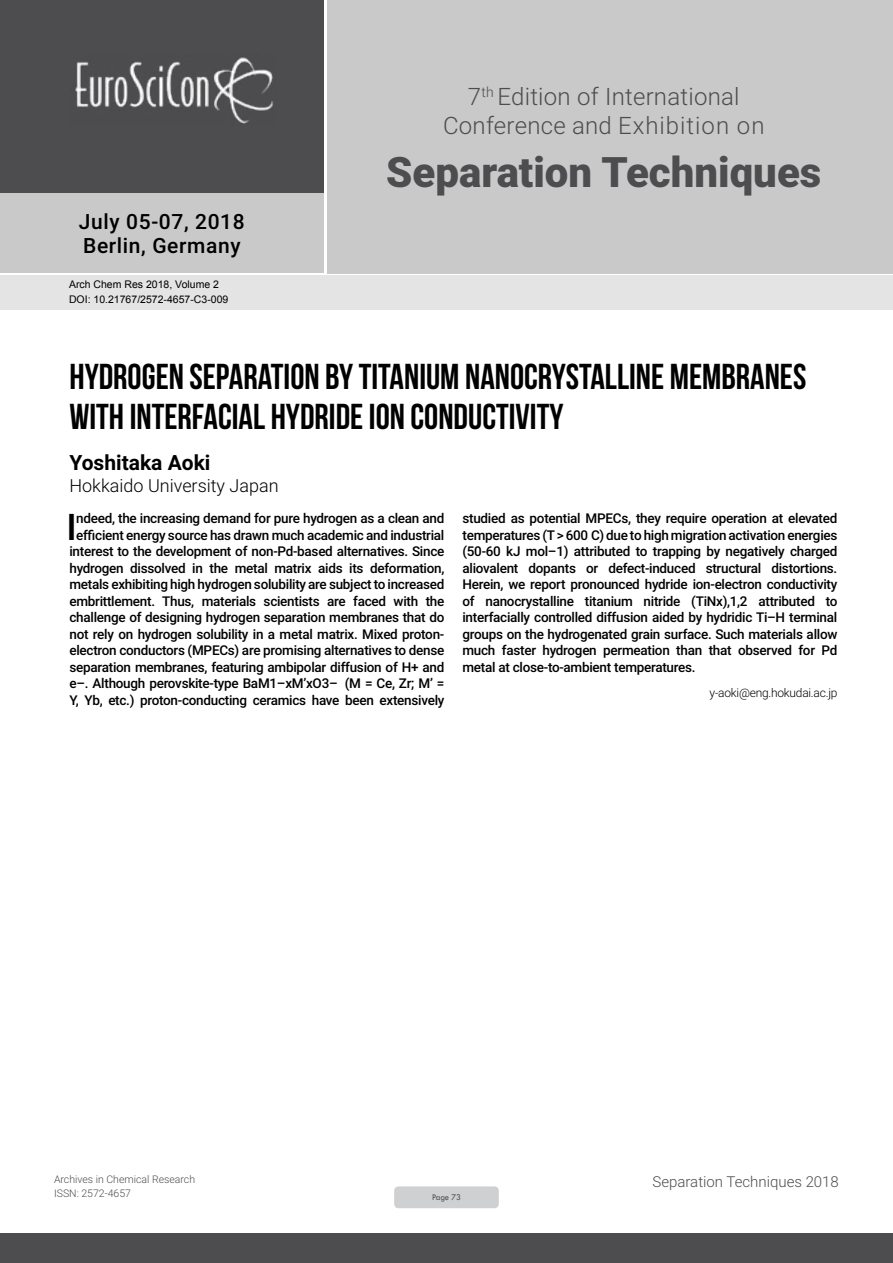
<style>
.page{position:relative;width:893px;height:1263px;background:#fff}
.page>*{position:absolute;margin:0;border:0;box-sizing:border-box;transform-origin:0 0}
.t1{font:900 42px "Roboto";color:#4d4d4f}
.t2{font:500 36.75px "Roboto";color:#000}
.t3{font:36px/39.6px "Bebas Neue";color:#000}
.t4{font:300 24px/28.8px "Roboto";letter-spacing:.01em;color:#4d4d4f;text-align:center}
.t5{font:500 21px/24px "Roboto";letter-spacing:.03em;color:#000}
.t6{font:700 21px "Roboto";color:#000}
.t7{font:300 18px "Roboto";color:#000}
.t8{font:300 15px "Roboto";color:#4d4d4f}
.t9{font:500 13.5px/16.5px "Roboto";letter-spacing:-.02em;color:#000;text-align:center}
.t10{font:300 12px "Roboto";letter-spacing:-.02em;color:#000}
.t11{font:10.5px/14.4px "Arial";color:#000}
.t12{font:300 10.5px "Roboto";color:#4d4d4f}
.t13{font:9px "Tw Cen";letter-spacing:-.02em;color:#4d4d4f;scale:.95 1}
</style>
<div class="page">
<div style="left:0;top:0;width:323px;height:193px;background:#4d4d4f"></div>
<div style="left:1px;top:193px;width:323px;height:80px;background:#c9c9ca"></div>
<div style="left:327px;top:0;width:566px;height:273px;background:#c9c9ca"></div>
<img style="left:75px;top:57px;width:199px;height:67px">
<div style="left:0;top:1233px;width:893px;height:30px;background:#4d4d4f"></div>
<div style="left:1px;top:275px;width:892px;height:35px;background:#e4e4e4"></div>
<div style="left:394px;top:1186px;width:105px;height:22px;background:#cfd0d2;border-radius:4px"></div>
<h3 class="t5" style="left:79px;top:209px;width:167px">July 05-07, 2018<br>Berlin, Germany</h3>
<p class="t11" style="left:69px;top:278px;width:161px">Arch Chem Res 2018, Volume 2<br>DOI: 10.21767/2572-4657-C3-009</p>
<h3 class="t4" style="left:443px;top:81px;width:323px">7<sup>th</sup> Edition of International<br>Conference and Exhibition on</h3>
<h1 class="t1" style="left:386px;top:142px;width:437px">Separation Techniques</h1>
<h3 class="t3" style="left:69px;top:356px;width:738px">HYDROGEN SEPARATION BY TITANIUM NANOCRYSTALLINE MEMBRANES<br>WITH INTERFACIAL HYDRIDE ION CONDUCTIVITY</h3>
<h3 class="t6" style="left:69px;top:448px;width:143px">Yoshitaka Aoki</h3>
<h3 class="t7" style="left:69px;top:473px;width:211px">Hokkaido University Japan</h3>
<p class="t9" style="left:69px;top:510px;width:376px">ndeed, the increasing demand for pure hydrogen as a clean and efficient energy source has drawn much academic and industrial interest to the development of non-Pd-based alternatives. Since hydrogen dissolved in the metal matrix aids its deformation, metals exhibiting high hydrogen solubility are subject to increased embrittlement. Thus, materials scientists are faced with the challenge of designing hydrogen separation membranes that do not rely on hydrogen solubility in a metal matrix. Mixed proton&shy;electron conductors (MPECs) are promising alternatives to dense separation membranes, featuring ambipolar diffusion of H+ and e–. Although perovskite-type BaM1–xM’xO3– (M = Ce, Zr; M’ = Y, Yb, etc.) proton-conducting ceramics have been extensively</p>
<p class="t9" style="left:462px;top:510px;width:376px;text-align:justify">studied as potential MPECs, they require operation at elevated temperatures (T &gt; 600 C) due to high migration activation energies (50-60 kJ mol–1) attributed to trapping by negatively charged aliovalent dopants or defect-induced structural distortions.<br>Herein, we report pronounced hydride ion-electron conductivity of nanocrystalline titanium nitride (TiNx),1,2 attributed to interfacially controlled diffusion aided by hydridic Ti–H terminal groups on the hydrogenated grain surface. Such materials allow much faster hydrogen permeation than that observed for Pd metal at close-to-ambient temperatures.</p>
<h2 class="t2" style="left:67px;top:501px;width:12px">I</h2>
<p class="t10" style="left:710px;top:685px;width:129px">y-aoki@eng.hokudai.ac.jp</p>
<p class="t12" style="left:54px;top:1172px;width:143px">Archives in Chemical Research</p>
<p class="t8" style="left:653px;top:1171px;width:188px">Separation Techniques 2018</p>
<p class="t12" style="left:54px;top:1186px;width:78px">ISSN: 2572-4657</p>
<p class="t13" style="left:432px;top:1192px;width:32px">Page 73</p>
</div>
